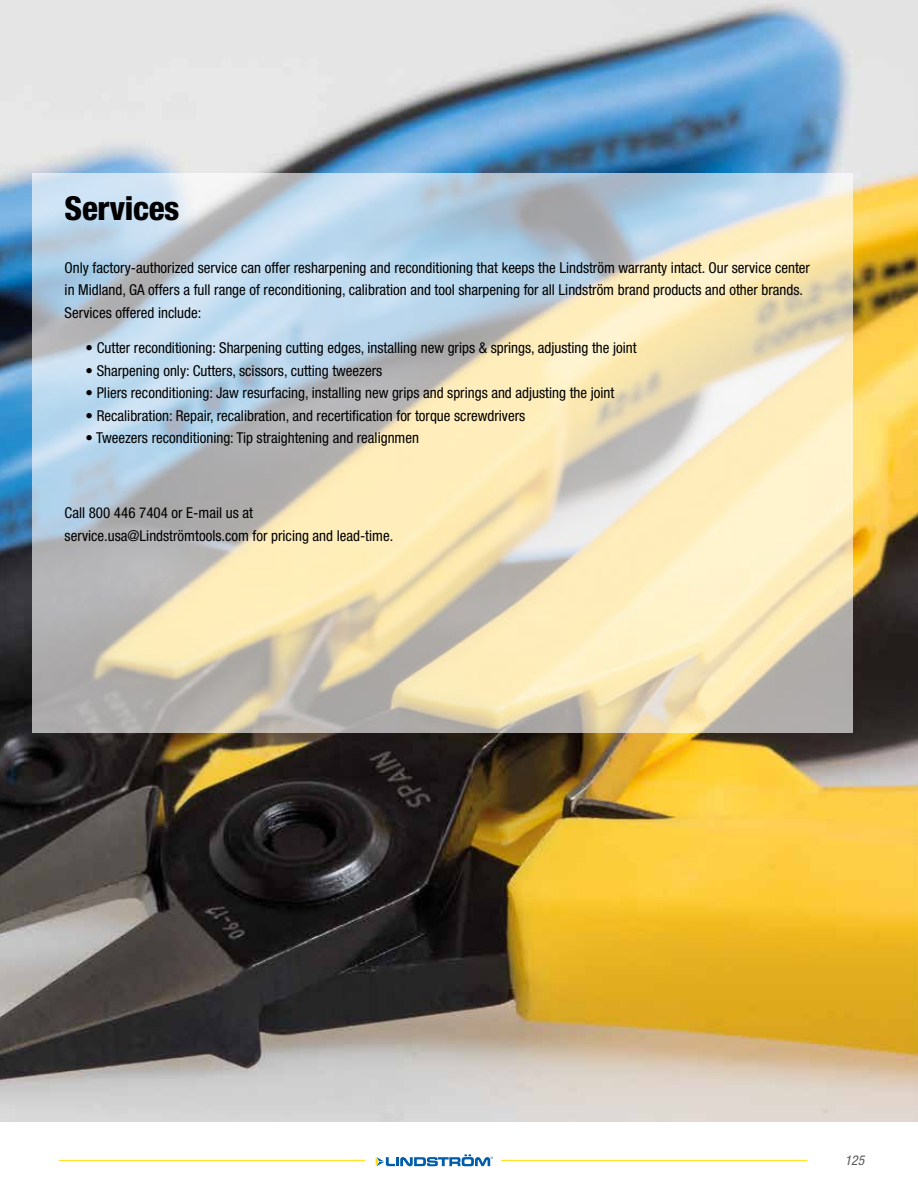
<style>
.page{position:relative;width:918px;height:1188px;background:#fff}
.page>*{position:absolute;margin:0;border:0;box-sizing:border-box;transform-origin:0 0}
.t1{font:800 condensed 33px "Helvetica Neue LT Std";letter-spacing:-.01em;color:#000}
.t2{font:condensed 15px/22.5px "Helvetica Neue LT Std";color:#000}
.t3{font:italic condensed 13.5px "Helvetica Neue LT Std";color:#575756}
</style>
<div class="page">
<img style="left:0;top:0;width:918px;height:1122px">
<hr style="left:59px;top:1160px;width:306px;height:1px;background:#fd0">
<svg style="left:376px;top:1154px;width:117px;height:12px"></svg>
<hr style="left:501px;top:1160px;width:306px;height:1px;background:#fd0">
<svg style="left:32px;top:174px;width:821px;height:559px;background:#d6d5c5"></svg>
<h1 class="t1" style="left:65px;top:188px;width:116px">Services</h1>
<p class="t2" style="left:65px;top:256px;width:747px">Only factory-authorized service can offer resharpening and reconditioning that keeps the Lindström warranty intact. Our service center in Midland, GA offers a full range of reconditioning, calibration and tool sharpening for all Lindström brand products and other brands.<br>Services offered include:</p>
<p class="t2" style="left:86px;top:336px;width:553px">• Cutter reconditioning: Sharpening cutting edges, installing new grips &amp; springs, adjusting the joint</p>
<p class="t2" style="left:86px;top:359px;width:298px">• Sharpening only: Cutters, scissors, cutting tweezers</p>
<p class="t2" style="left:86px;top:381px;width:530px">• Pliers reconditioning: Jaw resurfacing, installing new grips and springs and adjusting the joint</p>
<p class="t2" style="left:86px;top:404px;width:441px">• Recalibration: Repair, recalibration, and recertification for torque screwdrivers</p>
<p class="t2" style="left:86px;top:426px;width:335px">• Tweezers reconditioning: Tip straightening and realignmen</p>
<p class="t2" style="left:65px;top:502px;width:330px">Call 800 446 7404 or E-mail us at service.usa@Lindströmtools.com for pricing and lead-time.</p>
<p class="t3" style="left:845px;top:1153px;width:21px">125</p>
</div>
